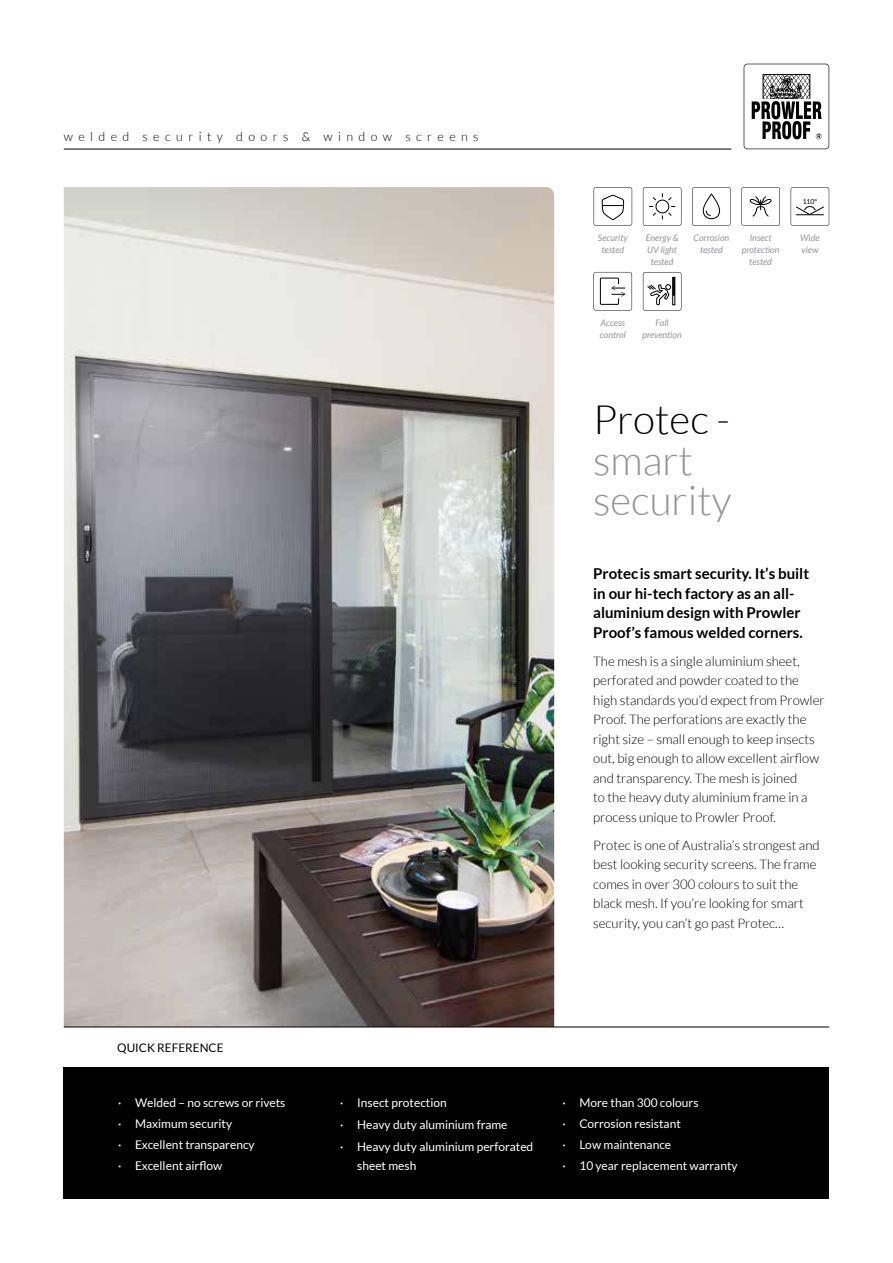
<style>
.page{position:relative;width:893px;height:1263px;background:#fff}
.page>*{position:absolute;margin:0;border:0;box-sizing:border-box;transform-origin:0 0}
.t1{font:300 40.5px/40.5px "Lato";color:#929498}
.t2{font:300 40.5px "Lato";color:#000}
.t3{font:700 15px/19.5px "Lato";color:#000}
.t4{font:300 13.2px/19.5px "Lato";color:#000}
.t5{font:300 12.45px "Lato";letter-spacing:.435em;color:#000}
.t6{font:12px/21px "Lato";color:#fff}
.t7{font:11.85px "Lato";color:#000}
.t8{font:italic 9px/12px "Lato";color:#929498;text-align:center}
.t9{font:6.75px "Lato";color:#000}
</style>
<div class="page">
<img style="left:64px;top:187px;width:490px;height:840px">
<div style="left:64px;top:1067px;width:765px;height:132px;background:#000"></div>
<hr style="left:64px;top:1027px;width:765px;height:1px;background:#000">
<hr style="left:64px;top:149px;width:667px;height:1px;background:#000">
<svg style="left:742px;top:62px;width:89px;height:89px"></svg>
<svg style="left:744px;top:64px;width:85px;height:85px"></svg>
<svg style="left:791px;top:187px;width:38px;height:39px"></svg>
<svg style="left:741px;top:187px;width:39px;height:39px"></svg>
<svg style="left:643px;top:187px;width:38px;height:39px"></svg>
<svg style="left:692px;top:187px;width:39px;height:39px"></svg>
<svg style="left:594px;top:187px;width:38px;height:39px"></svg>
<svg style="left:593px;top:272px;width:39px;height:38px"></svg>
<svg style="left:643px;top:272px;width:38px;height:39px"></svg>
<p class="t5" style="left:64px;top:131px;width:416px">welded security doors &amp; window screens</p>
<p class="t8" style="left:598px;top:233px;width:31px">Security tested</p>
<p class="t8" style="left:646px;top:233px;width:34px">Energy &amp;<br>UV light tested</p>
<p class="t8" style="left:694px;top:233px;width:37px">Corrosion tested</p>
<p class="t8" style="left:742px;top:233px;width:39px">Insect protection tested</p>
<p class="t9" style="left:803px;top:198px;width:16px">110º</p>
<p class="t8" style="left:800px;top:233px;width:21px;text-align:left">Wide view</p>
<p class="t8" style="left:600px;top:318px;width:27px;text-align:left">Access control</p>
<p class="t8" style="left:642px;top:318px;width:41px">Fall prevention</p>
<h1 class="t2" style="left:593px;top:404px;width:138px">Protec -</h1>
<h1 class="t1" style="left:593px;top:443px;width:140px">smart security</h1>
<p class="t3" style="left:593px;top:565px;width:217px">Protec is smart security. It’s built in our hi-tech factory as an all&shy;aluminium design with Prowler<br>Proof’s famous welded corners.</p>
<p class="t4" style="left:593px;top:652px;width:233px">The mesh is a single aluminium sheet, perforated and powder coated to the high standards you’d expect from Prowler Proof. The perforations are exactly the right size – small enough to keep insects out, big enough to allow excellent airflow and transparency. The mesh is joined<br>to the heavy duty aluminium frame in a process unique to Prowler Proof.</p>
<p class="t4" style="left:593px;top:836px;width:228px">Protec is one of Australia’s strongest and best looking security screens. The frame comes in over 300 colours to suit the black mesh. If you’re looking for smart security, you can’t go past Protec…</p>
<p class="t7" style="left:117px;top:1043px;width:108px">QUICK REFERENCE</p>
<p class="t6" style="left:118px;top:1092px;width:169px">· Welded – no screws or rivets · Maximum security<br>· Excellent transparency<br>· Excellent airflow</p>
<p class="t6" style="left:340px;top:1092px;width:195px;line-height:22.4px">· Insect protection<br>· Heavy duty aluminium frame<br>· Heavy duty aluminium perforated</p>
<p class="t6" style="left:357px;top:1155px;width:61px">sheet mesh</p>
<p class="t6" style="left:562px;top:1092px;width:177px">· More than 300 colours<br>· Corrosion resistant<br>· Low maintenance<br>· 10 year replacement warranty</p>
</div>
